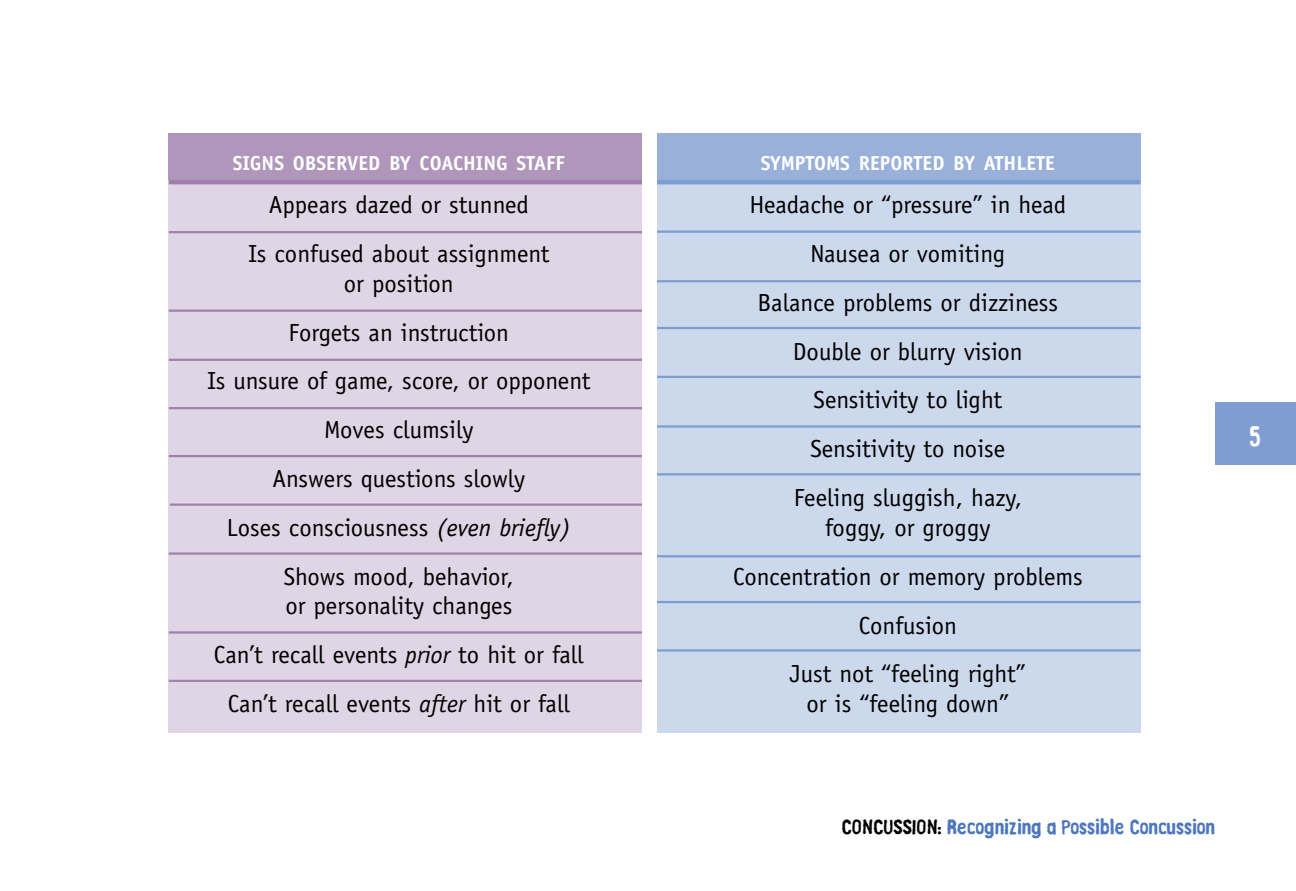
<style>
.page{position:relative;width:1296px;height:891px;background:#fff}
.page>*{position:absolute;margin:0;border:0;box-sizing:border-box;transform-origin:0 0}
.t1{font:27px "Linotype Russisch Brot Eat";color:#fff}
.t2{font:24.75px/29.7px "Officina Sans";color:#000;text-align:center}
.t3{font:700 20.25px "Officina Sans";color:#fff}
.t4{font:20.25px "Linotype Russisch Brot Eat Text";color:#4d76be}
.s1{font-style:italic}
.s2{color:#000}
</style>
<div class="page">
<div style="left:169px;top:140px;width:475px;height:593px;background:#dfd5e4"></div>
<div style="left:169px;top:134px;width:475px;height:46px;background:#b096bb"></div>
<div style="left:657px;top:137px;width:484px;height:596px;background:#ccd8ec"></div>
<div style="left:657px;top:133px;width:484px;height:47px;background:#99b1da"></div>
<hr style="left:169px;top:180px;width:475px;height:4px;background:#a081ae">
<hr style="left:169px;top:231px;width:475px;height:2px;background:#a081ae">
<hr style="left:169px;top:310px;width:475px;height:2px;background:#a081ae">
<hr style="left:169px;top:359px;width:475px;height:2px;background:#a081ae">
<hr style="left:169px;top:407px;width:475px;height:2px;background:#a081ae">
<hr style="left:169px;top:455px;width:475px;height:2px;background:#a081ae">
<hr style="left:170px;top:504px;width:475px;height:2px;background:#a081ae">
<hr style="left:169px;top:552px;width:475px;height:3px;background:#a081ae">
<hr style="left:169px;top:680px;width:475px;height:2px;background:#a081ae">
<hr style="left:656px;top:180px;width:485px;height:4px;background:#809dd1">
<hr style="left:656px;top:231px;width:485px;height:2px;background:#809dd1">
<hr style="left:656px;top:327px;width:485px;height:2px;background:#809dd1">
<hr style="left:656px;top:376px;width:485px;height:2px;background:#809dd1">
<hr style="left:656px;top:425px;width:485px;height:3px;background:#809dd1">
<hr style="left:656px;top:473px;width:485px;height:2px;background:#809dd1">
<hr style="left:656px;top:555px;width:485px;height:2px;background:#809dd1">
<hr style="left:656px;top:601px;width:485px;height:2px;background:#809dd1">
<hr style="left:656px;top:649px;width:485px;height:3px;background:#809dd1">
<hr style="left:169px;top:631px;width:475px;height:3px;background:#a081ae">
<hr style="left:656px;top:280px;width:485px;height:2px;background:#809dd1">
<div style="left:642px;top:132px;width:15px;height:635px;background:#fff"></div>
<div style="left:1215px;top:402px;width:81px;height:63px;background:#809dd1"></div>
<p class="t3" style="left:233px;top:155px;width:334px">SIGNS OBSERVED BY COACHING STAFF</p>
<p class="t2" style="left:269px;top:192px;width:262px">Appears dazed or stunned</p>
<p class="t2" style="left:248px;top:241px;width:303px">Is confused about assignment or position</p>
<p class="t2" style="left:289px;top:319px;width:222px">Forgets an instruction</p>
<p class="t2" style="left:207px;top:368px;width:385px">Is unsure of game, score, or opponent</p>
<p class="t2" style="left:324px;top:417px;width:151px">Moves clumsily</p>
<p class="t2" style="left:272px;top:466px;width:254px">Answers questions slowly</p>
<p class="t2" style="left:227px;top:515px;width:346px">Loses consciousness <span class="s1">(even briefly)</span></p>
<p class="t2" style="left:284px;top:563px;width:232px;text-align:left">Shows mood, behavior, or personality changes</p>
<p class="t2" style="left:214px;top:642px;width:371px">Can’t recall events <span class="s1">prior</span> to hit or fall</p>
<p class="t2" style="left:228px;top:691px;width:344px">Can’t recall events <span class="s1">after</span> hit or fall</p>
<p class="t3" style="left:761px;top:155px;width:296px">SYMPTOMS REPORTED BY ATHLETE</p>
<p class="t2" style="left:749px;top:192px;width:318px">Headache or “pressure” in head</p>
<p class="t2" style="left:810px;top:241px;width:196px">Nausea or vomiting</p>
<p class="t2" style="left:758px;top:290px;width:302px">Balance problems or dizziness</p>
<p class="t2" style="left:793px;top:338px;width:231px">Double or blurry vision</p>
<p class="t2" style="left:814px;top:387px;width:190px">Sensitivity to light</p>
<p class="t2" style="left:810px;top:436px;width:196px">Sensitivity to noise</p>
<p class="t2" style="left:794px;top:485px;width:230px">Feeling sluggish, hazy, foggy, or groggy</p>
<p class="t2" style="left:733px;top:563px;width:351px">Concentration or memory problems</p>
<p class="t2" style="left:859px;top:612px;width:100px">Confusion</p>
<p class="t2" style="left:790px;top:661px;width:237px">Just not “feeling right” or is “feeling down”</p>
<p class="t1" style="left:1250px;top:426px;width:13px">5</p>
<p class="t4" style="left:841px;top:818px;width:375px"><span class="s2">CONCUSSION:</span> Recognizing a Possible Concussion</p>
</div>
